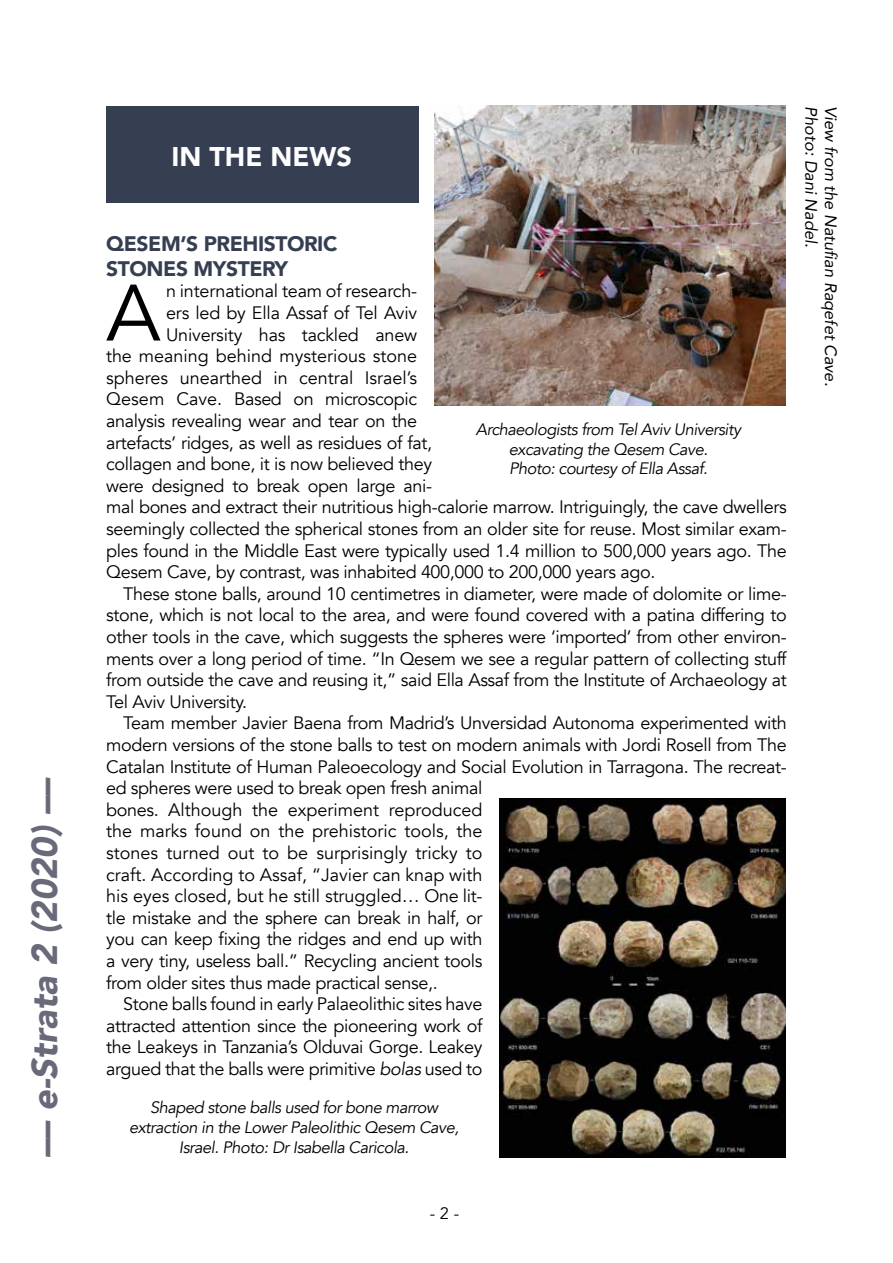
<style>
.page{position:relative;width:893px;height:1263px;background:#fff}
.page>*{position:absolute;margin:0;border:0;box-sizing:border-box;transform-origin:0 0}
.t1{font:79.05px "Avenir";color:#000}
.t2{font:italic 900 36px "Avenir";color:#686979}
.t3{font:900 27px "Avenir";color:#fdfdfd}
.t4{font:900 21px/25.2px "Avenir";letter-spacing:-.02em;color:#363e51}
.t5{font:18px "Avenir";letter-spacing:-.02em;color:#000}
.t6{font:18px "Avenir";color:#000}
.t7{font:italic 16.5px/19.8px "Avenir";letter-spacing:-.03em;color:#000;text-align:center}
.t8{font:italic 16.5px "Avenir";color:#000}
.t9{font:16.5px "Avenir";color:#000}
.s1{font-style:italic}
</style>
<div class="page">
<div style="left:106px;top:106px;width:312px;height:96px;background:#363e51"></div>
<img style="left:434px;top:106px;width:351px;height:300px">
<img style="left:500px;top:798px;width:285px;height:360px">
<h2 class="t2" style="left:15px;top:1158px;width:381px;rotate:-90deg">–– e-Strata 2 (2020) ––</h2>
<h3 class="t3" style="left:171px;top:133px;width:182px">IN THE NEWS</h3>
<p class="t4" style="left:106px;top:230px;width:233px">QESEM’S PREHISTORIC<br>STONES MYSTERY</p>
<h1 class="t1" style="left:106px;top:266px;width:56px">A</h1>
<p class="t5" style="left:166px;top:280px;width:253px">n international team of research-</p>
<p class="t5" style="left:166px;top:302px;width:253px">ers led by Ella Assaf of Tel Aviv</p>
<p class="t5" style="left:166px;top:324px;width:253px">University has tackled anew</p>
<p class="t6" style="left:106px;top:345px;width:312px">the meaning behind mysterious stone</p>
<p class="t6" style="left:106px;top:367px;width:312px">spheres unearthed in central Israel’s</p>
<p class="t5" style="left:106px;top:388px;width:312px">Qesem Cave. Based on microscopic</p>
<p class="t5" style="left:106px;top:410px;width:312px">analysis revealing wear and tear on the</p>
<p class="t5" style="left:106px;top:432px;width:327px">artefacts’ ridges, as well as residues of fat,</p>
<p class="t5" style="left:106px;top:453px;width:327px">collagen and bone, it is now believed they</p>
<p class="t5" style="left:106px;top:475px;width:327px">were designed to break open large ani-</p>
<p class="t5" style="left:106px;top:496px;width:682px">mal bones and extract their nutritious high-calorie marrow. Intriguingly, the cave dwellers</p>
<p class="t5" style="left:106px;top:518px;width:682px">seemingly collected the spherical stones from an older site for reuse. Most similar exam-</p>
<p class="t5" style="left:106px;top:540px;width:682px">ples found in the Middle East were typically used 1.4 million to 500,000 years ago. The</p>
<p class="t5" style="left:106px;top:561px;width:551px">Qesem Cave, by contrast, was inhabited 400,000 to 200,000 years ago.</p>
<p class="t5" style="left:123px;top:583px;width:665px">These stone balls, around 10 centimetres in diameter, were made of dolomite or lime-</p>
<p class="t5" style="left:106px;top:604px;width:682px">stone, which is not local to the area, and were found covered with a patina differing to</p>
<p class="t5" style="left:106px;top:626px;width:682px">other tools in the cave, which suggests the spheres were ‘imported’ from other environ-</p>
<p class="t5" style="left:106px;top:648px;width:682px">ments over a long period of time. “In Qesem we see a regular pattern of collecting stuff</p>
<p class="t5" style="left:106px;top:669px;width:682px">from outside the cave and reusing it,” said Ella Assaf from the Institute of Archaeology at</p>
<p class="t5" style="left:106px;top:691px;width:142px">Tel Aviv University.</p>
<p class="t5" style="left:123px;top:712px;width:665px">Team member Javier Baena from Madrid’s Unversidad Autonoma experimented with</p>
<p class="t5" style="left:106px;top:734px;width:682px">modern versions of the stone balls to test on modern animals with Jordi Rosell from The</p>
<p class="t5" style="left:106px;top:756px;width:682px">Catalan Institute of Human Paleoecology and Social Evolution in Tarragona. The recreat-</p>
<p class="t5" style="left:106px;top:777px;width:378px">ed spheres were used to break open fresh animal</p>
<p class="t6" style="left:106px;top:799px;width:378px">bones. Although the experiment reproduced</p>
<p class="t6" style="left:106px;top:820px;width:378px">the marks found on the prehistoric tools, the</p>
<p class="t6" style="left:106px;top:842px;width:378px">stones turned out to be surprisingly tricky to</p>
<p class="t6" style="left:106px;top:864px;width:378px">craft. According to Assaf, “Javier can knap with</p>
<p class="t6" style="left:106px;top:885px;width:378px">his eyes closed, but he still struggled… One lit-</p>
<p class="t5" style="left:106px;top:907px;width:378px">tle mistake and the sphere can break in half, or</p>
<p class="t5" style="left:106px;top:928px;width:378px">you can keep fixing the ridges and end up with</p>
<p class="t5" style="left:106px;top:950px;width:378px">a very tiny, useless ball.” Recycling ancient tools</p>
<p class="t5" style="left:106px;top:972px;width:333px">from older sites thus made practical sense,.</p>
<p class="t5" style="left:123px;top:993px;width:361px">Stone balls found in early Palaeolithic sites have</p>
<p class="t5" style="left:106px;top:1015px;width:378px">attracted attention since the pioneering work of</p>
<p class="t5" style="left:106px;top:1036px;width:378px">the Leakeys in Tanzania’s Olduvai Gorge. Leakey</p>
<p class="t5" style="left:106px;top:1058px;width:378px">argued that the balls were primitive <span class="s1">bolas</span> used to</p>
<p class="t7" style="left:476px;top:420px;width:267px">Archaeologists from Tel Aviv University excavating the Qesem Cave.<br>Photo: courtesy of Ella Assaf.</p>
<p class="t7" style="left:129px;top:1097px;width:331px">Shaped stone balls used for bone marrow extraction in the Lower Paleolithic Qesem Cave,<br>Israel. Photo: Dr Isabella Caricola.</p>
<p class="t8" style="left:821px;top:106px;width:143px;rotate:90deg">Photo: Dani Nadel.</p>
<p class="t8" style="left:841px;top:106px;width:281px;rotate:90deg">View from the Natufian Raqefet Cave.</p>
<p class="t9" style="left:430px;top:1203px;width:31px">- 2 -</p>
</div>
